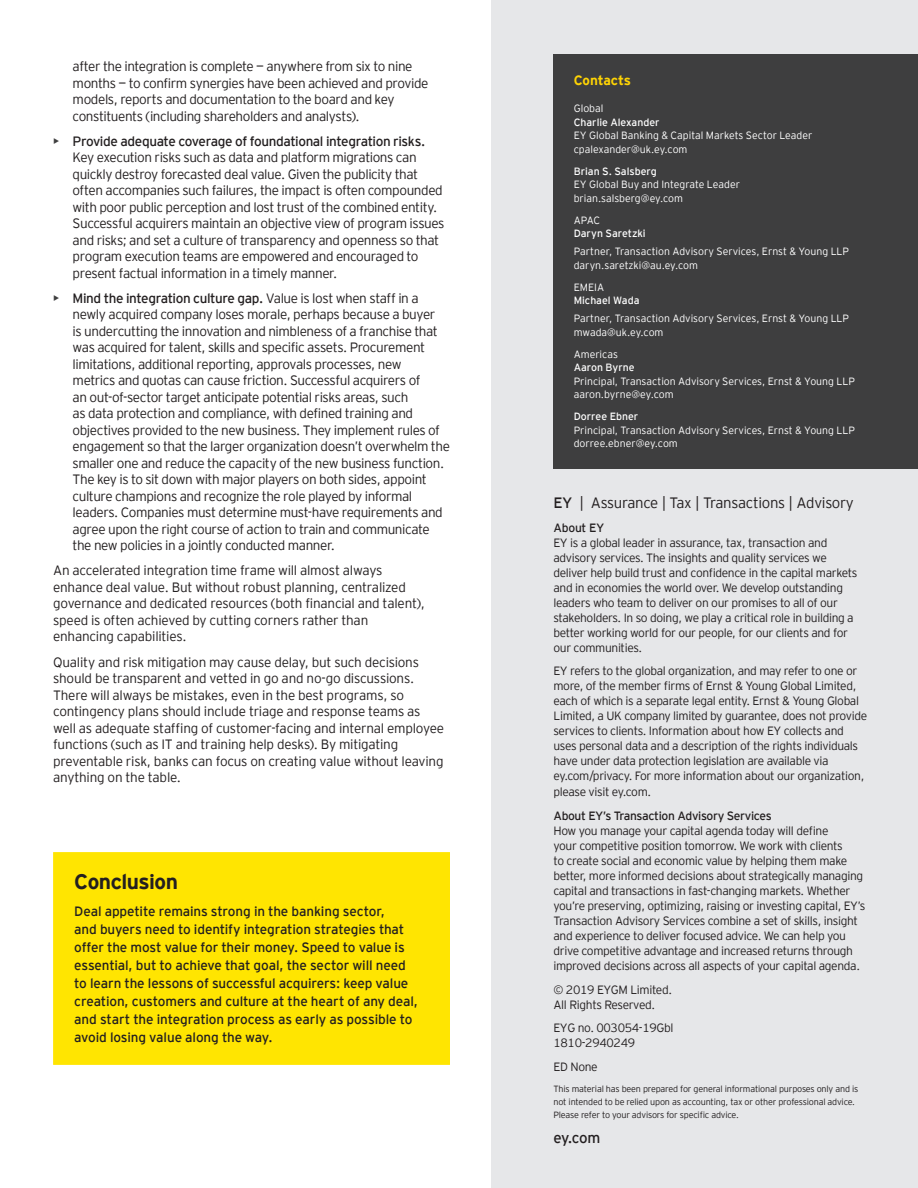
<style>
.page{position:relative;width:918px;height:1188px;background:#fff}
.page>*{position:absolute;margin:0;border:0;box-sizing:border-box;transform-origin:0 0}
.t1{font:700 21px "EY Interstate";letter-spacing:-.025em;color:#231f20}
.t2{font:300 15px "EY Interstate";letter-spacing:-.02em;color:#231f20}
.t3{font:15px "EY Interstate";color:#231f20}
.t4{font:300 13.5px/16.5px "EY Interstate";letter-spacing:-.03em;color:#231f20}
.t5{font:13.5px/18px "EY Interstate";letter-spacing:-.01em;color:#231f20}
.t6{font:700 13.5px "EY Interstate";letter-spacing:-.015em;color:#fed304}
.t7{font:300 12px/15px "EY Interstate";letter-spacing:-.03em;color:#231f20}
.t8{font:12px "EY Interstate";letter-spacing:-.03em;color:#231f20}
.t9{font:300 10.5px/13.5px "EY Interstate";color:#fff}
.t10{font:10.5px "EY Interstate";color:#fff}
.t11{font:300 9px/13.2px "EY Interstate";letter-spacing:-.02em;color:#231f20}
.s1{font-weight:400;color:#3e3e3f}
.s2{font-weight:400}
</style>
<div class="page">
<div style="left:491px;top:0;width:427px;height:1188px;background:#e6e7e9"></div>
<div style="left:554px;top:54px;width:364px;height:415px;background:#3e3e3f"></div>
<div style="left:53px;top:852px;width:397px;height:213px;background:#ffe501;border:2px solid #ffe501"></div>
<p class="t4" style="left:73px;top:57px;width:357px">after the integration is complete — anywhere from six to nine months — to confirm synergies have been achieved and provide models, reports and documentation to the board and key constituents (including shareholders and analysts).</p>
<p class="t4" style="left:73px;top:132px;width:374px;text-indent:-19px"><span class="s1">•</span> <span class="s2">Provide adequate coverage of foundational integration risks.<br></span>Key execution risks such as data and platform migrations can quickly destroy forecasted deal value. Given the publicity that often accompanies such failures, the impact is often compounded with poor public perception and lost trust of the combined entity.<br>Successful acquirers maintain an objective view of program issues and risks; and set a culture of transparency and openness so that program execution teams are empowered and encouraged to present factual information in a timely manner.</p>
<p class="t4" style="left:73px;top:289px;width:379px;text-indent:-19px"><span class="s1">•</span> <span class="s2">Mind the integration culture gap.</span> Value is lost when staff in a newly acquired company loses morale, perhaps because a buyer<br>is undercutting the innovation and nimbleness of a franchise that was acquired for talent, skills and specific assets. Procurement limitations, additional reporting, approvals processes, new<br>metrics and quotas can cause friction. Successful acquirers of<br>an out-of-sector target anticipate potential risks areas, such<br>as data protection and compliance, with defined training and objectives provided to the new business. They implement rules of engagement so that the larger organization doesn’t overwhelm the smaller one and reduce the capacity of the new business function.<br>The key is to sit down with major players on both sides, appoint culture champions and recognize the role played by informal leaders. Companies must determine must-have requirements and agree upon the right course of action to train and communicate the new policies in a jointly conducted manner.</p>
<p class="t4" style="left:53px;top:562px;width:373px">An accelerated integration time frame will almost always enhance deal value. But without robust planning, centralized governance and dedicated resources (both financial and talent), speed is often achieved by cutting corners rather than enhancing capabilities.</p>
<p class="t4" style="left:53px;top:653px;width:393px">Quality and risk mitigation may cause delay, but such decisions should be transparent and vetted in go and no-go discussions.<br>There will always be mistakes, even in the best programs, so contingency plans should include triage and response teams as well as adequate staffing of customer-facing and internal employee functions (such as IT and training help desks). By mitigating preventable risk, banks can focus on creating value without leaving anything on the table.</p>
<h1 class="t1" style="left:74px;top:867px;width:105px">Conclusion</h1>
<p class="t5" style="left:74px;top:901px;width:345px">Deal appetite remains strong in the banking sector,<br>and buyers need to identify integration strategies that offer the most value for their money. Speed to value is essential, but to achieve that goal, the sector will need to learn the lessons of successful acquirers: keep value creation, customers and culture at the heart of any deal, and start the integration process as early as possible to avoid losing value along the way.</p>
<p class="t6" style="left:574px;top:71px;width:59px">Contacts</p>
<p class="t9" style="left:574px;top:101px;width:31px">Global</p>
<p class="t10" style="left:574px;top:114px;width:87px">Charlie Alexander</p>
<p class="t9" style="left:574px;top:128px;width:240px">EY Global Banking &amp; Capital Markets Sector Leader cpalexander@uk.ey.com</p>
<p class="t10" style="left:574px;top:164px;width:85px">Brian S. Salsberg</p>
<p class="t9" style="left:574px;top:177px;width:168px">EY Global Buy and Integrate Leader brian.salsberg@ey.com</p>
<p class="t9" style="left:574px;top:213px;width:28px">APAC</p>
<p class="t10" style="left:574px;top:226px;width:73px">Daryn Saretzki</p>
<p class="t9" style="left:574px;top:244px;width:277px">Partner, Transaction Advisory Services, Ernst &amp; Young LLP daryn.saretzki@au.ey.com</p>
<p class="t9" style="left:574px;top:280px;width:32px">EMEIA</p>
<p class="t10" style="left:574px;top:293px;width:67px">Michael Wada</p>
<p class="t9" style="left:574px;top:311px;width:277px">Partner, Transaction Advisory Services, Ernst &amp; Young LLP mwada@uk.ey.com</p>
<p class="t9" style="left:574px;top:347px;width:46px">Americas</p>
<p class="t10" style="left:574px;top:360px;width:62px">Aaron Byrne</p>
<p class="t9" style="left:574px;top:374px;width:283px">Principal, Transaction Advisory Services, Ernst &amp; Young LLP aaron.byrne@ey.com</p>
<p class="t10" style="left:574px;top:409px;width:66px">Dorree Ebner</p>
<p class="t9" style="left:574px;top:423px;width:283px">Principal, Transaction Advisory Services, Ernst &amp; Young LLP dorree.ebner@ey.com</p>
<p class="t2" style="left:554px;top:492px;width:302px"><span class="s2">EY</span> | Assurance | Tax | Transactions | Advisory</p>
<p class="t8" style="left:554px;top:519px;width:52px">About EY</p>
<p class="t7" style="left:554px;top:535px;width:305px">EY is a global leader in assurance, tax, transaction and advisory services. The insights and quality services we deliver help build trust and confidence in the capital markets and in economies the world over. We develop outstanding leaders who team to deliver on our promises to all of our stakeholders. In so doing, we play a critical role in building a better working world for our people, for our clients and for our communities.</p>
<p class="t7" style="left:554px;top:663px;width:315px">EY refers to the global organization, and may refer to one or more, of the member firms of Ernst &amp; Young Global Limited, each of which is a separate legal entity. Ernst &amp; Young Global Limited, a UK company limited by guarantee, does not provide services to clients. Information about how EY collects and uses personal data and a description of the rights individuals have under data protection legislation are available via ey.com/privacy. For more information about our organization, please visit ey.com.</p>
<p class="t8" style="left:554px;top:808px;width:220px">About EY’s Transaction Advisory Services</p>
<p class="t7" style="left:554px;top:823px;width:313px">How you manage your capital agenda today will define<br>your competitive position tomorrow. We work with clients<br>to create social and economic value by helping them make better, more informed decisions about strategically managing capital and transactions in fast-changing markets. Whether you’re preserving, optimizing, raising or investing capital, EY’s Transaction Advisory Services combine a set of skills, insight and experience to deliver focused advice. We can help you drive competitive advantage and increased returns through improved decisions across all aspects of your capital agenda.</p>
<p class="t7" style="left:554px;top:982px;width:120px">© 2019 EYGM Limited.<br>All Rights Reserved.</p>
<p class="t7" style="left:554px;top:1020px;width:122px">EYG no. 003054-19Gbl<br>1810-2940249</p>
<p class="t7" style="left:554px;top:1059px;width:46px">ED None</p>
<p class="t11" style="left:554px;top:1082px;width:306px">This material has been prepared for general informational purposes only and is not intended to be relied upon as accounting, tax or other professional advice.<br>Please refer to your advisors for specific advice.</p>
<p class="t3" style="left:554px;top:1128px;width:48px">ey.com</p>
</div>
